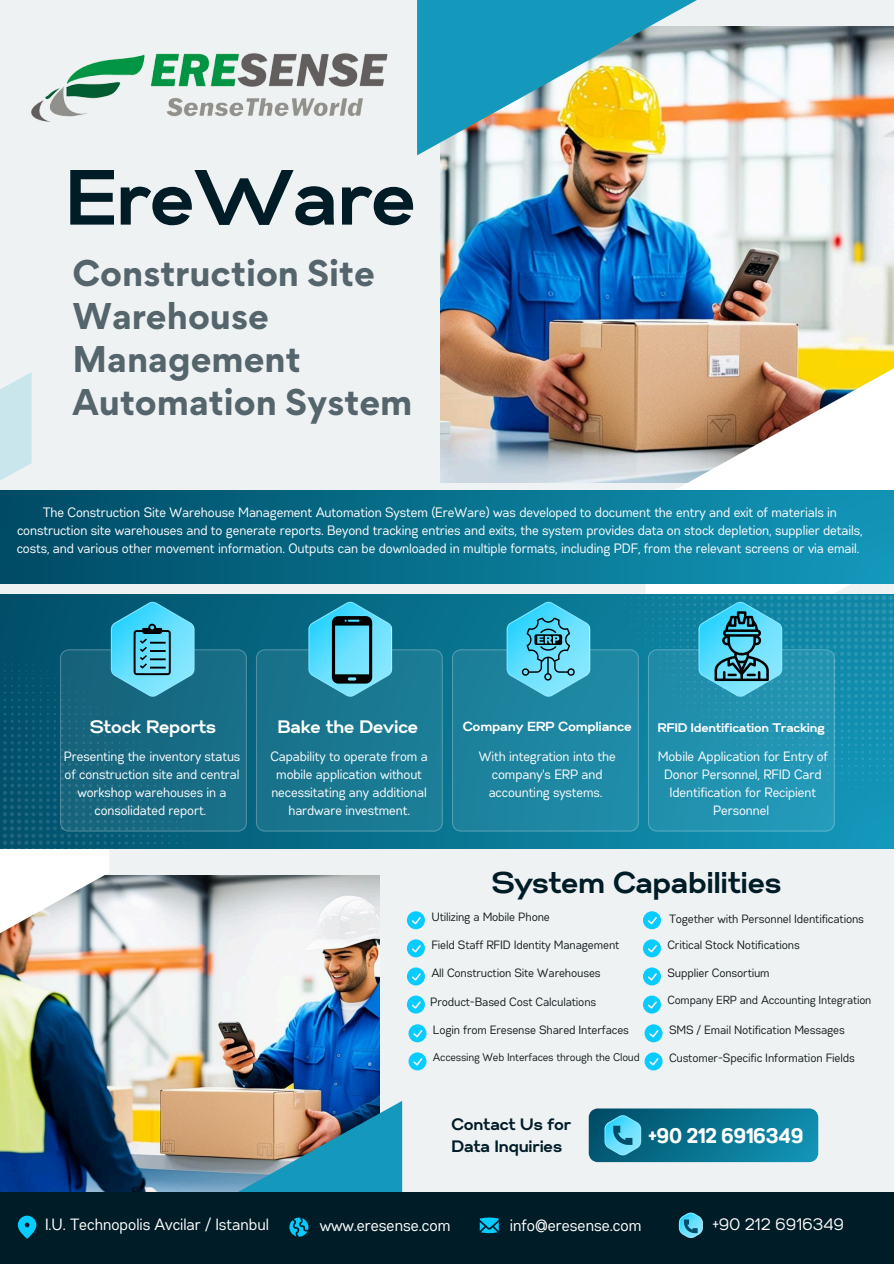
<style>
.page{position:relative;width:894px;height:1264px;background:#fff}
.page>*{position:absolute;margin:0;border:0;box-sizing:border-box;transform-origin:0 0}
.t1{font:700 78px "Gabriel Sans";color:#001c27}
.t2{font:700 36px "Gabriel Sans";color:#fff}
.t3{font:700 33.15px/42.8px "Gordita";color:#54656b}
.t4{font:700 30px "Gabriel Sans";color:#001c27}
.t5{font:700 21px "Gabriel Sans Cond";color:#fff}
.t6{font:700 18px "Gabriel Sans";color:#fff}
.t7{font:16.5px "Gabriel Sans Cond";color:#fff}
.t8{font:700 16.5px/22.5px "Gabriel Sans";color:#001c27}
.t9{font:16.35px "Gabriel Sans Cond";color:#fff}
.t10{font:13.65px/18px "Gabriel Sans Cond";color:#fff;text-align:center}
.t11{font:13.5px/18px "Gabriel Sans Cond";color:#fff;text-align:center}
.t12{font:700 13.2px "Gabriel Sans";color:#fff}
.t13{font:700 12.45px "Gabriel Sans";color:#fff}
.t14{font:12px "Gabriel Sans Cond";color:#151d1f}
.t15{font:11.7px "Gabriel Sans Cond";color:#151d1f}
.t16{font:11.1px "Gabriel Sans Cond";color:#151d1f}
</style>
<div class="page">
<div style="left:0;top:0;width:893px;height:1263px;background:#eff2f3"></div>
<svg style="left:0;top:372px;width:32px;height:119px;fill:#c9e6ed"></svg>
<img style="left:0;top:875px;width:380px;height:316px">
<img style="left:440px;top:26px;width:453px;height:456px">
<img style="left:417px;top:0;width:279px;height:155px">
<img style="left:0;top:873px;width:109px;height:90px">
<img style="left:645px;top:315px;width:248px;height:176px">
<div style="left:0;top:1191px;width:893px;height:72px;background:#001c27"></div>
<svg style="left:479px;top:1217px;width:19px;height:16px"></svg>
<svg style="left:238px;top:1101px;width:164px;height:136px"></svg>
<svg style="left:18px;top:1215px;width:18px;height:23px"></svg>
<svg style="left:408px;top:1024px;width:18px;height:18px"></svg>
<svg style="left:644px;top:1024px;width:18px;height:18px"></svg>
<svg style="left:408px;top:1052px;width:18px;height:18px"></svg>
<svg style="left:644px;top:1052px;width:18px;height:18px"></svg>
<div style="left:0;top:594px;width:893px;height:254px;background:linear-gradient(to right,#004e66,#139abc)"></div>
<svg style="left:588px;top:1108px;width:230px;height:54px;background:#147d9a"></svg>
<img style="left:31px;top:53px;width:357px;height:69px">
<svg style="left:678px;top:1212px;width:24px;height:26px"></svg>
<div style="left:0;top:491px;width:893px;height:92px;background:linear-gradient(to right,#004b64,#1296b7)"></div>
<svg style="left:407px;top:911px;width:18px;height:18px"></svg>
<svg style="left:643px;top:911px;width:17px;height:18px"></svg>
<svg style="left:407px;top:939px;width:18px;height:18px"></svg>
<svg style="left:643px;top:939px;width:17px;height:18px"></svg>
<svg style="left:407px;top:967px;width:18px;height:18px"></svg>
<svg style="left:643px;top:967px;width:17px;height:18px"></svg>
<svg style="left:407px;top:995px;width:18px;height:18px"></svg>
<svg style="left:643px;top:995px;width:17px;height:18px"></svg>
<svg style="left:0;top:601px;width:247px;height:272px;background:#2b7890"></svg>
<svg style="left:256px;top:601px;width:186px;height:230px;background:#207f99"></svg>
<svg style="left:452px;top:504px;width:441px;height:327px;background:#2491ad"></svg>
<h2 class="t1" style="left:66px;top:163px;width:352px">EreWare</h2>
<p class="t3" style="left:72px;top:252px;width:341px">Construction Site<br>Warehouse<br>Management<br>Automation System</p>
<p class="t10" style="left:17px;top:504px;width:847px">The Construction Site Warehouse Management Automation System (EreWare) was developed to document the entry and exit of materials in construction site warehouses and to generate reports. Beyond tracking entries and exits, the system provides data on stock depletion, supplier details, costs, and various other movement information. Outputs can be downloaded in multiple formats, including PDF, from the relevant screens or via email.</p>
<h1 class="t2" style="left:379px;top:540px;width:137px">System</h1>
<p class="t6" style="left:90px;top:718px;width:127px">Stock Reports</p>
<p class="t11" style="left:64px;top:748px;width:178px">Presenting the inventory status of construction site and central workshop warehouses in a consolidated report.</p>
<p class="t11" style="left:270px;top:748px;width:159px">Capability to operate from a mobile application without necessitating any additional hardware investment.</p>
<p class="t6" style="left:277px;top:718px;width:142px">Bake the Device</p>
<p class="t12" style="left:463px;top:721px;width:170px">Company ERP Compliance</p>
<p class="t11" style="left:479px;top:748px;width:138px">With integration into the company's ERP and accounting systems.</p>
<p class="t13" style="left:657px;top:722px;width:168px">RFID Identification Tracking</p>
<h3 class="t11" style="left:658px;top:748px;width:172px">Mobile Application for Entry of<br>Donor Personnel, RFID Card<br>Identification for Recipient<br>Personnel</h3>
<p class="t4" style="left:492px;top:869px;width:290px">System Capabilities</p>
<p class="t14" style="left:431px;top:911px;width:120px">Utilizing a Mobile Phone</p>
<p class="t14" style="left:431px;top:939px;width:189px">Field Staff RFID Identity Management</p>
<p class="t14" style="left:667px;top:939px;width:134px">Critical Stock Notifications</p>
<p class="t14" style="left:431px;top:967px;width:170px">All Construction Site Warehouses</p>
<p class="t14" style="left:667px;top:967px;width:104px">Supplier Consortium</p>
<p class="t15" style="left:667px;top:995px;width:205px">Company ERP and Accounting Integration</p>
<p class="t14" style="left:669px;top:913px;width:196px">Together with Personnel Identifications</p>
<p class="t14" style="left:430px;top:996px;width:167px">Product-Based Cost Calculations</p>
<p class="t14" style="left:433px;top:1024px;width:197px">Login from Eresense Shared Interfaces</p>
<h5 class="t14" style="left:669px;top:1024px;width:177px">SMS / Email Notification Messages</h5>
<p class="t16" style="left:433px;top:1052px;width:208px">Accessing Web Interfaces through the Cloud</p>
<p class="t14" style="left:669px;top:1052px;width:187px">Customer-Specific Information Fields</p>
<h5 class="t8" style="left:452px;top:1113px;width:121px">Contact Us for<br>Data Inquiries</h5>
<p class="t5" style="left:649px;top:1126px;width:156px">+90 212 6916349</p>
<p class="t9" style="left:45px;top:1217px;width:225px">I.U. Technopolis Avcilar / Istanbul</p>
<h2 class="t7" style="left:320px;top:1217px;width:132px">www.eresense.com</h2>
<p class="t7" style="left:510px;top:1217px;width:133px">info@eresense.com</p>
<p class="t7" style="left:712px;top:1217px;width:133px">+90 212 6916349</p>
</div>
